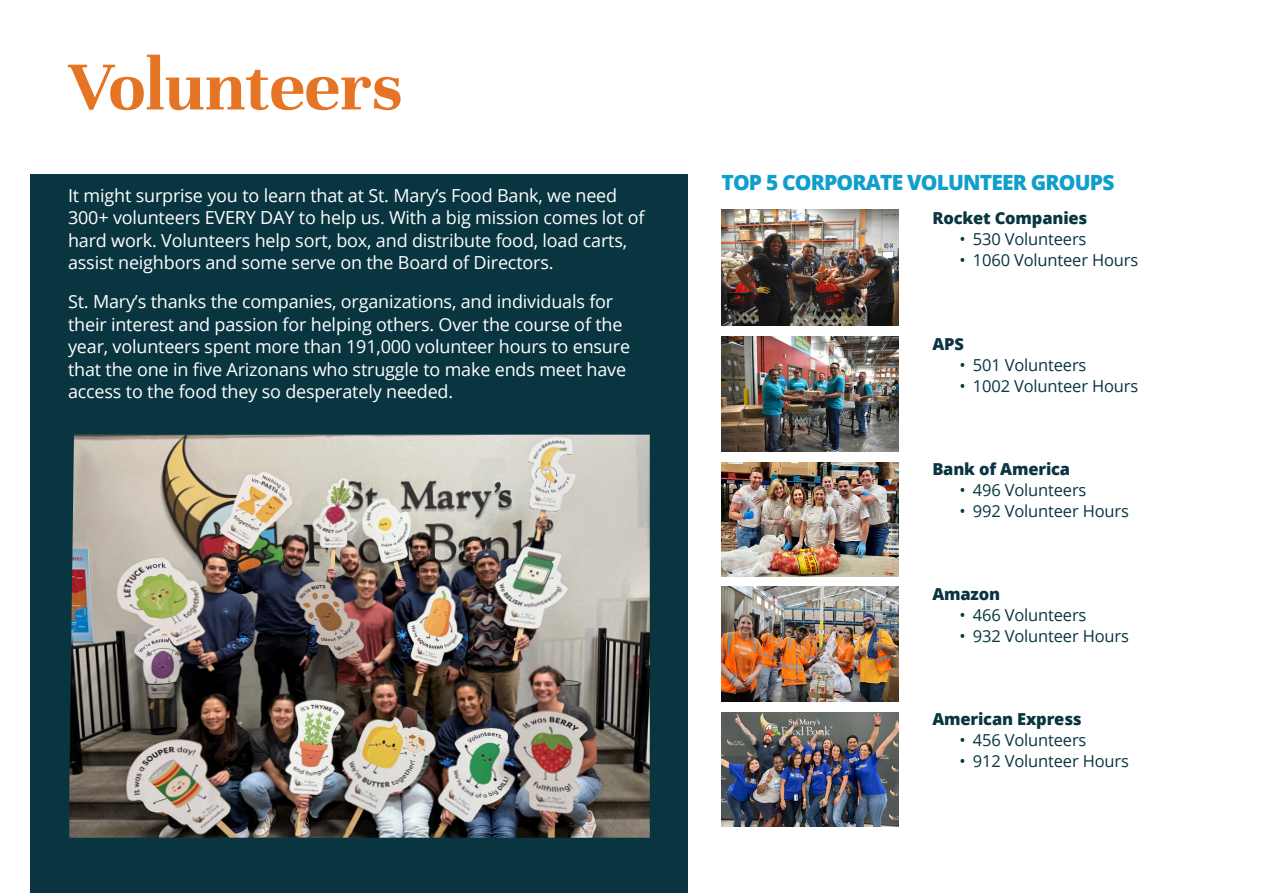
<style>
.page{position:relative;width:1263px;height:893px;background:#fff}
.page>*{position:absolute;margin:0;border:0;box-sizing:border-box;transform-origin:0 0}
._30pt_Bold_Left{font:700 75px "Unna";color:#e57525}
.t1{font:800 21px "Open Sans";letter-spacing:-.04em;color:#109fcb}
.t2{font:18px/22.5px "Open Sans";letter-spacing:-.01em;color:#fff}
.t3{font:16.5px "Open Sans";letter-spacing:-.01em;color:#093541}
.t4{font:800 16.5px "Open Sans";letter-spacing:-.01em;color:#093541}
</style>
<div class="page">
<div style="left:30px;top:174px;width:657px;height:719px;background:#093541"></div>
<img style="left:69px;top:435px;width:581px;height:403px">
<img style="left:721px;top:210px;width:177px;height:116px">
<img style="left:721px;top:337px;width:177px;height:114px">
<img style="left:721px;top:586px;width:177px;height:115px">
<img style="left:721px;top:712px;width:177px;height:114px">
<img style="left:721px;top:462px;width:177px;height:114px">
<p class="_30pt_Bold_Left" style="left:68px;top:43px;width:336px">Volunteers</p>
<p class="t2" style="left:68px;top:183px;width:578px">It might surprise you to learn that at St. Mary’s Food Bank, we need 300+ volunteers EVERY DAY to help us. With a big mission comes lot of hard work. Volunteers help sort, box, and distribute food, load carts, assist neighbors and some serve on the Board of Directors.</p>
<p class="t2" style="left:68px;top:290px;width:564px">St. Mary’s thanks the companies, organizations, and individuals for their interest and passion for helping others. Over the course of the year, volunteers spent more than 191,000 volunteer hours to ensure that the one in five Arizonans who struggle to make ends meet have access to the food they so desperately needed.</p>
<p class="t1" style="left:721px;top:167px;width:394px">TOP 5 CORPORATE VOLUNTEER GROUPS</p>
<p class="t4" style="left:932px;top:206px;width:157px">Rocket Companies</p>
<p class="t3" style="left:959px;top:228px;width:129px">• 530 Volunteers</p>
<p class="t3" style="left:959px;top:249px;width:180px">• 1060 Volunteer Hours</p>
<p class="t4" style="left:932px;top:331px;width:33px">APS</p>
<p class="t3" style="left:959px;top:353px;width:129px">• 501 Volunteers</p>
<p class="t3" style="left:959px;top:374px;width:180px">• 1002 Volunteer Hours</p>
<p class="t4" style="left:932px;top:456px;width:139px">Bank of America</p>
<p class="t3" style="left:959px;top:479px;width:129px">• 496 Volunteers</p>
<p class="t3" style="left:959px;top:500px;width:171px">• 992 Volunteer Hours</p>
<p class="t4" style="left:932px;top:581px;width:69px">Amazon</p>
<p class="t3" style="left:959px;top:604px;width:129px">• 466 Volunteers</p>
<p class="t3" style="left:959px;top:625px;width:171px">• 932 Volunteer Hours</p>
<p class="t4" style="left:932px;top:706px;width:151px">American Express</p>
<p class="t3" style="left:959px;top:729px;width:129px">• 456 Volunteers</p>
<p class="t3" style="left:959px;top:750px;width:171px">• 912 Volunteer Hours</p>
</div>
